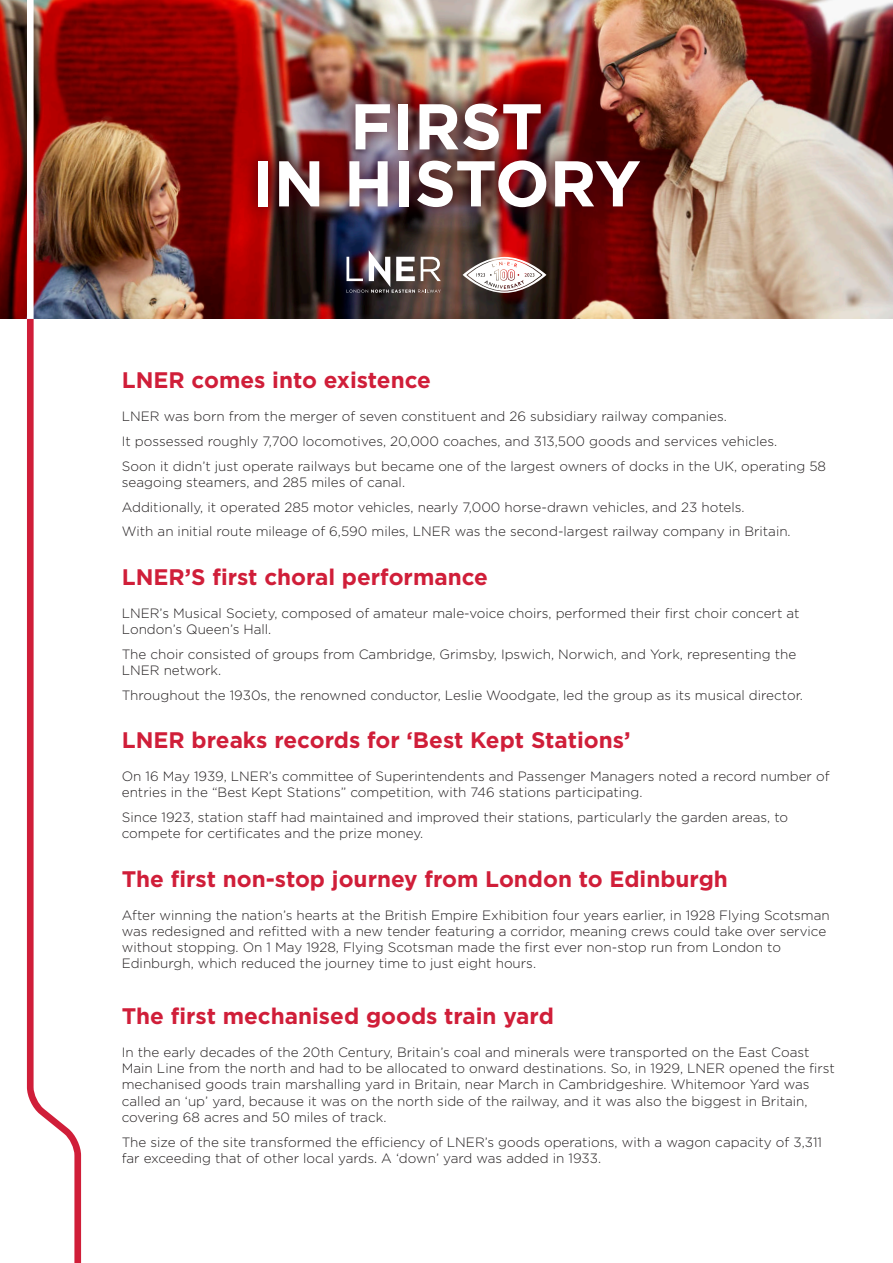
<style>
.page{position:relative;width:893px;height:1263px;background:#fff}
.page>*{position:absolute;margin:0;border:0;box-sizing:border-box;transform-origin:0 0}
.t1{font:700 64.5px "Gotham";color:#fff}
.t2{font:700 22.5px "Gotham";color:#d01e39}
.t3{font:300 13.5px/16.2px "Gotham";color:#231f20}
</style>
<div class="page">
<svg style="left:27px;top:319px;width:54px;height:944px"></svg>
<img style="left:0;top:0;width:893px;height:319px">
<div style="left:238px;top:84px;width:420px;height:142px;background:#3e010a;opacity:.75"></div>
<img style="left:346px;top:250px;width:95px;height:43px">
<svg style="left:463px;top:257px;width:83px;height:36px"></svg>
<div style="left:27px;top:0;width:7px;height:319px;background:#fff"></div>
<p class="t1" style="left:350px;top:84px;width:194px">FIRST</p>
<p class="t1" style="left:252px;top:141px;width:390px">IN HISTORY</p>
<p class="t2" style="left:122px;top:365px;width:311px">LNER comes into existence</p>
<p class="t3" style="left:122px;top:408px;width:607px">LNER was born from the merger of seven constituent and 26 subsidiary railway companies.</p>
<p class="t3" style="left:122px;top:433px;width:657px">It possessed roughly 7,700 locomotives, 20,000 coaches, and 313,500 goods and services vehicles.</p>
<p class="t3" style="left:122px;top:457px;width:706px">Soon it didn’t just operate railways but became one of the largest owners of docks in the UK, operating 58 seagoing steamers, and 285 miles of canal.</p>
<p class="t3" style="left:122px;top:498px;width:624px">Additionally, it operated 285 motor vehicles, nearly 7,000 horse-drawn vehicles, and 23 hotels.</p>
<p class="t3" style="left:122px;top:523px;width:670px">With an initial route mileage of 6,590 miles, LNER was the second-largest railway company in Britain.</p>
<p class="t2" style="left:122px;top:562px;width:368px">LNER’S first choral performance</p>
<p class="t3" style="left:122px;top:605px;width:679px">LNER’s Musical Society, composed of amateur male-voice choirs, performed their first choir concert at<br>London’s Queen’s Hall.</p>
<p class="t3" style="left:122px;top:645px;width:676px">The choir consisted of groups from Cambridge, Grimsby, Ipswich, Norwich, and York, representing the<br>LNER network.</p>
<p class="t3" style="left:122px;top:686px;width:683px">Throughout the 1930s, the renowned conductor, Leslie Woodgate, led the group as its musical director.</p>
<p class="t2" style="left:122px;top:725px;width:510px">LNER breaks records for ‘Best Kept Stations’</p>
<p class="t3" style="left:122px;top:768px;width:709px">On 16 May 1939, LNER’s committee of Superintendents and Passenger Managers noted a record number of entries in the “Best Kept Stations” competition, with 746 stations participating.</p>
<p class="t3" style="left:122px;top:809px;width:668px">Since 1923, station staff had maintained and improved their stations, particularly the garden areas, to compete for certificates and the prize money.</p>
<p class="t2" style="left:122px;top:864px;width:608px">The first non-stop journey from London to Edinburgh</p>
<p class="t3" style="left:122px;top:906px;width:709px">After winning the nation’s hearts at the British Empire Exhibition four years earlier, in 1928 Flying Scotsman was redesigned and refitted with a new tender featuring a corridor, meaning crews could take over service without stopping. On 1 May 1928, Flying Scotsman made the first ever non-stop run from London to Edinburgh, which reduced the journey time to just eight hours.</p>
<p class="t2" style="left:122px;top:1001px;width:434px">The first mechanised goods train yard</p>
<p class="t3" style="left:122px;top:1044px;width:715px">In the early decades of the 20th Century, Britain’s coal and minerals were transported on the East Coast Main Line from the north and had to be allocated to onward destinations. So, in 1929, LNER opened the first mechanised goods train marshalling yard in Britain, near March in Cambridgeshire. Whitemoor Yard was called an ‘up’ yard, because it was on the north side of the railway, and it was also the biggest in Britain, covering 68 acres and 50 miles of track.</p>
<p class="t3" style="left:122px;top:1133px;width:702px">The size of the site transformed the efficiency of LNER’s goods operations, with a wagon capacity of 3,311 far exceeding that of other local yards. A ‘down’ yard was added in 1933.</p>
</div>
